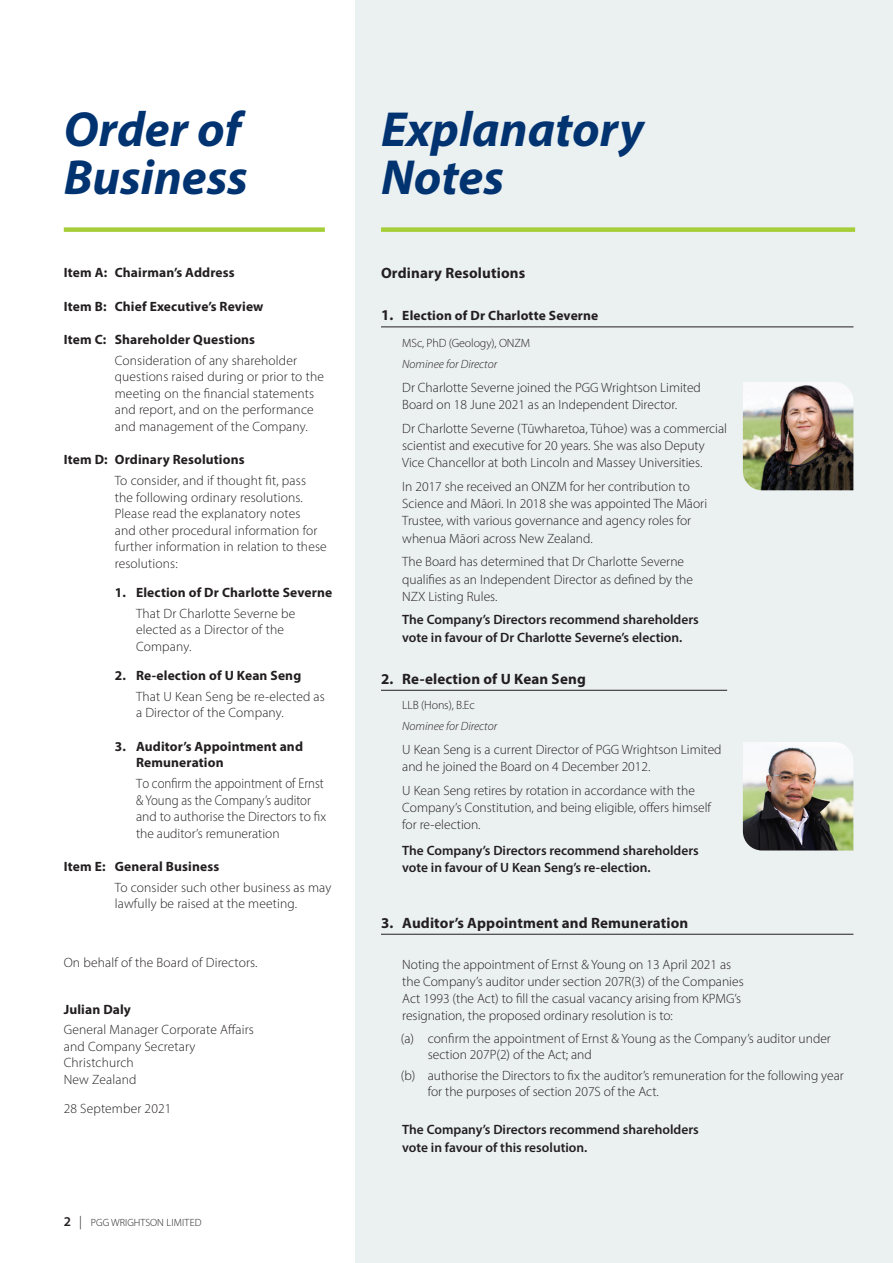
<style>
.page{position:relative;width:893px;height:1263px;background:#fff}
.page>*{position:absolute;margin:0;border:0;box-sizing:border-box;transform-origin:0 0}
.t1{font:italic 700 49.5px/48px "Myriad Pro";color:#013371}
.t2{font:700 15px "Myriad Pro";letter-spacing:.01em;color:#231f20}
.t3{font:300 14.1px/16.5px "Myriad Pro";color:#231f20;scale:.9 1}
.t4{font:300 13.5px/16.5px "Myriad Pro";color:#231f20}
.t5{font:700 13.5px/16.5px "Myriad Pro";letter-spacing:.01em;color:#231f20}
.t6{font:600 13.5px/17.2px "Myriad Pro";color:#231f20}
.t7{font:italic 300 12px "Myriad Pro";color:#231f20}
.t8{font:300 12px "Myriad Pro";letter-spacing:-.01em;color:#231f20}
.t9{font:300 10.5px "Myriad Pro";color:#231f20}
.s1{font-size:13.5px}
.s2{font-weight:600;font-size:13.5px}
.s3{font-size:15px}
</style>
<div class="page">
<div style="left:355px;top:0;width:538px;height:1263px;background:#ebf0f1"></div>
<div style="left:64px;top:227px;width:261px;height:5px;background:#a6ce39"></div>
<hr style="left:381px;top:327px;width:472px;height:1px;background:#231f20">
<hr style="left:381px;top:934px;width:472px;height:1px;background:#231f20">
<img style="left:743px;top:382px;width:110px;height:108px">
<img style="left:743px;top:742px;width:110px;height:108px">
<hr style="left:381px;top:690px;width:346px;height:1px;background:#231f20">
<div style="left:381px;top:227px;width:474px;height:5px;background:#a6ce39"></div>
<h1 class="t1" style="left:64px;top:103px;width:186px">Order of<br>Business</h1>
<p class="t5" style="left:64px;top:264px;width:172px">Item A: Chairman’s Address</p>
<p class="t5" style="left:64px;top:297px;width:201px">Item B: Chief Executive’s Review</p>
<p class="t5" style="left:64px;top:331px;width:193px">Item C: Shareholder Questions</p>
<p class="t4" style="left:115px;top:352px;width:211px">Consideration of any shareholder questions raised during or prior to the meeting on the financial statements and report, and on the performance and management of the Company.</p>
<p class="t5" style="left:64px;top:451px;width:182px">Item D: Ordinary Resolutions</p>
<p class="t4" style="left:115px;top:472px;width:213px">To consider, and if thought fit, pass the following ordinary resolutions.<br>Please read the explanatory notes<br>and other procedural information for further information in relation to these resolutions:</p>
<p class="t5" style="left:115px;top:584px;width:219px">1. Election of Dr Charlotte Severne</p>
<p class="t4" style="left:136px;top:605px;width:161px">That Dr Charlotte Severne be elected as a Director of the<br>Company.</p>
<p class="t5" style="left:115px;top:667px;width:188px">2. Re-election of U Kean Seng</p>
<p class="t4" style="left:136px;top:688px;width:190px">That U Kean Seng be re-elected as a Director of the Company.</p>
<p class="t5" style="left:136px;top:737px;width:168px;text-indent:-21px">3. Auditor’s Appointment and<br>Remuneration</p>
<p class="t3" style="left:136px;top:775px;width:210px"><span class="s1">T</span>o confirm the appointment of Ernst &amp; Young as the Company’s auditor</p>
<p class="t4" style="left:136px;top:808px;width:192px">and to authorise the Directors to fix the auditor’s remuneration</p>
<p class="t5" style="left:64px;top:858px;width:157px">Item E: General Business</p>
<p class="t4" style="left:115px;top:879px;width:218px">To consider such other business as may lawfully be raised at the meeting.</p>
<p class="t4" style="left:64px;top:954px;width:195px">On behalf of the Board of Directors.</p>
<p class="t5" style="left:64px;top:1000px;width:69px">Julian Daly</p>
<p class="t4" style="left:64px;top:1021px;width:192px">General Manager Corporate Affairs and Company Secretary<br>Christchurch<br>New Zealand</p>
<p class="t4" style="left:64px;top:1100px;width:109px">28 September 2021</p>
<p class="t9" style="left:64px;top:1216px;width:139px"><span class="s2">2</span> <span class="s1">|</span> PGG WRIGHTSON LIMITED</p>
<h1 class="t1" style="left:381px;top:103px;width:264px">Explanatory<br>Notes</h1>
<p class="t2" style="left:381px;top:263px;width:146px">Ordinary Resolutions</p>
<p class="t5" style="left:381px;top:307px;width:219px"><span class="s3">1.</span> Election of Dr Charlotte Severne</p>
<p class="t8" style="left:402px;top:335px;width:129px">MSc, PhD (Geology), ONZM</p>
<p class="t7" style="left:402px;top:358px;width:96px">Nominee for Director</p>
<p class="t4" style="left:402px;top:379px;width:300px;line-height:17.2px">Dr Charlotte Severne joined the PGG Wrightson Limited<br>Board on 18 June 2021 as an Independent Director.</p>
<p class="t4" style="left:402px;top:419px;width:326px;line-height:17.2px">Dr Charlotte Severne (Tūwharetoa, Tūhoe) was a commercial scientist and executive for 20 years. She was also Deputy<br>Vice Chancellor at both Lincoln and Massey Universities.</p>
<p class="t4" style="left:402px;top:478px;width:306px;line-height:17.2px">In 2017 she received an ONZM for her contribution to Science and Māori. In 2018 she was appointed The Māori Trustee, with various governance and agency roles for whenua Māori across New Zealand.</p>
<p class="t4" style="left:402px;top:553px;width:292px;line-height:17.2px">The Board has determined that Dr Charlotte Severne qualifies as an Independent Director as defined by the<br>NZX Listing Rules.</p>
<p class="t6" style="left:402px;top:611px;width:298px">The Company’s Directors recommend shareholders vote in favour of Dr Charlotte Severne’s election.</p>
<p class="t2" style="left:381px;top:669px;width:206px">2. Re-election of U Kean Seng</p>
<p class="t8" style="left:402px;top:697px;width:74px">LLB (Hons), B.Ec</p>
<p class="t7" style="left:402px;top:720px;width:96px">Nominee for Director</p>
<p class="t4" style="left:402px;top:741px;width:321px;line-height:17.2px">U Kean Seng is a current Director of PGG Wrightson Limited and he joined the Board on 4 December 2012.</p>
<p class="t4" style="left:402px;top:781px;width:310px;line-height:17.2px">U Kean Seng retires by rotation in accordance with the<br>Company’s Constitution, and being eligible, offers himself for re-election.</p>
<p class="t6" style="left:402px;top:841px;width:298px">The Company’s Directors recommend shareholders vote in favour of U Kean Seng’s re-election.</p>
<p class="t2" style="left:381px;top:913px;width:309px">3. Auditor’s Appointment and Remuneration</p>
<p class="t4" style="left:402px;top:955px;width:343px;line-height:17.2px">Noting the appointment of Ernst &amp; Young on 13 April 2021 as the Company’s auditor under section 207R(3) of the Companies Act 1993 (the Act) to fill the casual vacancy arising from KPMG’s resignation, the proposed ordinary resolution is to:</p>
<p class="t4" style="left:428px;top:1030px;width:405px;text-indent:-27px">(a) confirm the appointment of Ernst &amp; Young as the Company’s auditor under section 207P(2) of the Act; and</p>
<p class="t4" style="left:428px;top:1067px;width:417px;text-indent:-27px">(b) authorise the Directors to fix the auditor’s remuneration for the following year for the purposes of section 207S of the Act.</p>
<p class="t6" style="left:402px;top:1121px;width:298px">The Company’s Directors recommend shareholders vote in favour of this resolution.</p>
</div>
